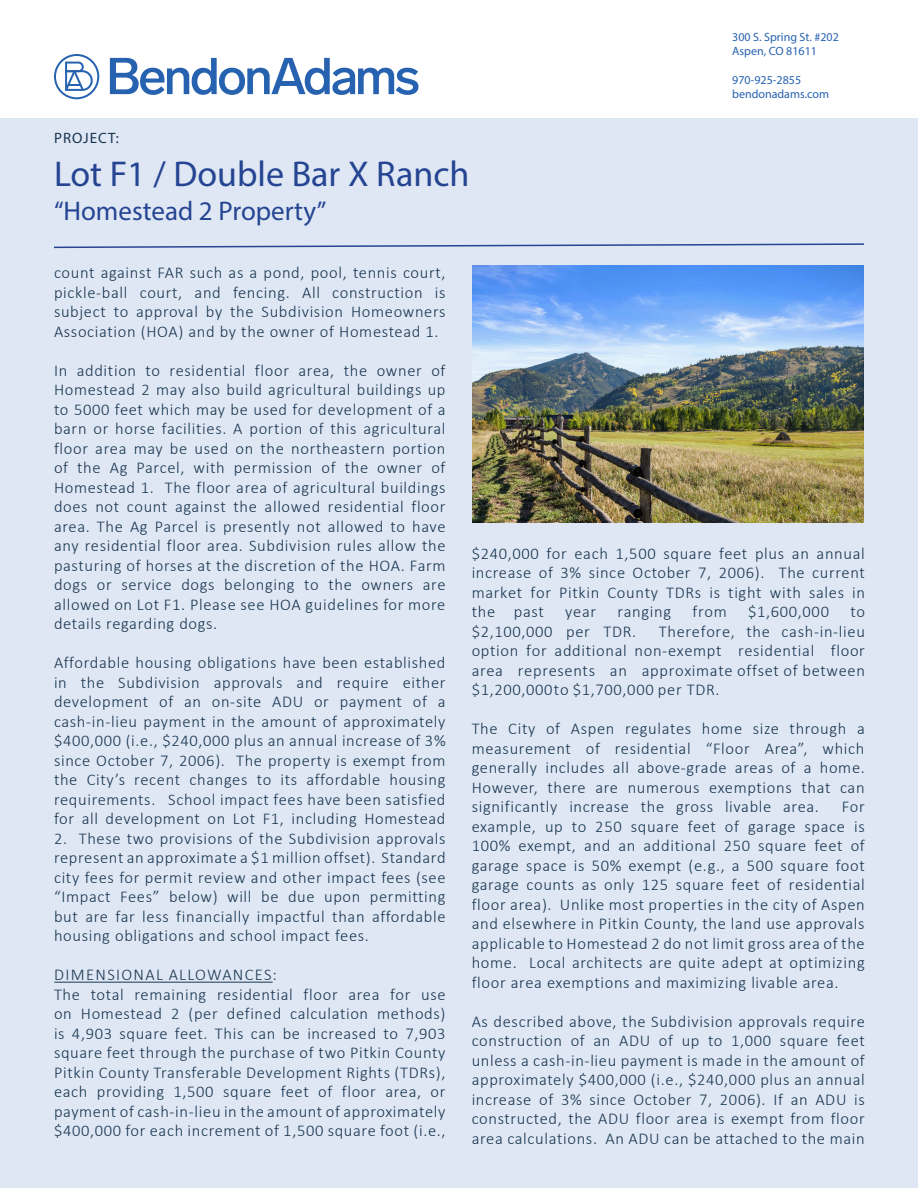
<style>
.page{position:relative;width:918px;height:1188px;background:#fff}
.page>*{position:absolute;margin:0;border:0;box-sizing:border-box;transform-origin:0 0}
.t1{font:36px "Myriad Pro";color:#253f8e}
.t2{font:27px "Myriad Pro";color:#253f8e}
.t3{font:300 16.5px/19.5px "Calibri";letter-spacing:.04em;color:#182e42;text-align:justify}
.t4{font:300 16.5px "Calibri";letter-spacing:.08em;color:#182e42}
.t5{font:15px "Myriad Pro";letter-spacing:.06em;color:#182e42}
.t6{font:12px "Myriad Pro";color:#2662af}
</style>
<div class="page">
<svg style="left:54px;top:54px;width:45px;height:45px"></svg>
<svg style="left:110px;top:58px;width:309px;height:37px"></svg>
<div style="left:0;top:119px;width:918px;height:1069px;background:#dee7f3"></div>
<img style="left:472px;top:266px;width:392px;height:257px">
<p class="t5" style="left:54px;top:128px;width:66px">PROJECT:</p>
<p class="t1" style="left:54px;top:152px;width:417px">Lot F1 / Double Bar X Ranch</p>
<p class="t2" style="left:54px;top:195px;width:274px">“Homestead 2 Property”</p>
<p class="t6" style="left:732px;top:29px;width:108px">300 S. Spring St. #202</p>
<p class="t6" style="left:732px;top:44px;width:86px">Aspen, CO 81611</p>
<p class="t6" style="left:732px;top:73px;width:70px">970-925-2855</p>
<p class="t6" style="left:732px;top:87px;width:98px">bendonadams.com</p>
<p class="t3" style="left:54px;top:263px;width:393px">count against FAR such as a pond, pool, tennis court, pickle-ball court, and fencing. All construction is subject to approval by the Subdivision Homeowners Association (HOA) and by the owner of Homestead 1.</p>
<p class="t3" style="left:54px;top:360px;width:393px">In addition to residential floor area, the owner of Homestead 2 may also build agricultural buildings up to 5000 feet which may be used for development of a barn or horse facilities. A portion of this agricultural floor area may be used on the northeastern portion of the Ag Parcel, with permission of the owner of Homestead 1. The floor area of agricultural buildings does not count against the allowed residential floor area. The Ag Parcel is presently not allowed to have any residential floor area. Subdivision rules allow the pasturing of horses at the discretion of the HOA. Farm dogs or service dogs belonging to the owners are allowed on Lot F1. Please see HOA guidelines for more details regarding dogs.</p>
<p class="t3" style="left:54px;top:653px;width:393px">Affordable housing obligations have been established in the Subdivision approvals and require either development of an on-site ADU or payment of a cash-in-lieu payment in the amount of approximately $400,000 (i.e., $240,000 plus an annual increase of 3% since October 7, 2006). The property is exempt from the City’s recent changes to its affordable housing requirements. School impact fees have been satisfied for all development on Lot F1, including Homestead</p>
<p class="t3" style="left:54px;top:828px;width:393px">2. These two provisions of the Subdivision approvals represent an approximate a $1 million offset). Standard city fees for permit review and other impact fees (see “Impact Fees” below) will be due upon permitting but are far less financially impactful than affordable housing obligations and school impact fees.</p>
<p class="t4" style="left:54px;top:964px;width:224px">DIMENSIONAL ALLOWANCES:</p>
<p class="t3" style="left:54px;top:984px;width:393px">The total remaining residential floor area for use on Homestead 2 (per defined calculation methods) is 4,903 square feet. This can be increased to 7,903 square feet through the purchase of two Pitkin County Pitkin County Transferable Development Rights (TDRs), each providing 1,500 square feet of floor area, or payment of cash-in-lieu in the amount of approximately $400,000 for each increment of 1,500 square foot (i.e.,</p>
<p class="t3" style="left:472px;top:543px;width:395px">$240,000 for each 1,500 square feet plus an annual increase of 3% since October 7, 2006). The current market for Pitkin County TDRs is tight with sales in the past</p>
<p class="t3" style="left:565px;top:602px;width:32px">year</p>
<p class="t3" style="left:617px;top:602px;width:55px">ranging</p>
<p class="t3" style="left:693px;top:602px;width:36px">from</p>
<p class="t3" style="left:748px;top:602px;width:82px">$1,600,000</p>
<p class="t3" style="left:850px;top:602px;width:16px">to</p>
<p class="t3" style="left:472px;top:621px;width:166px">$2,100,000 per TDR.</p>
<p class="t3" style="left:472px;top:621px;width:395px;text-indent:187px">Therefore, the cash-in-lieu option for additional non-exempt residential floor area represents an approximate offset of between $1,200,000to $1,700,000 per TDR.</p>
<p class="t3" style="left:472px;top:719px;width:395px">The City of Aspen regulates home size through a measurement of residential “Floor Area”, which generally includes all above-grade areas of a home.<br>However, there are numerous exemptions that can significantly increase the gross livable area.</p>
<p class="t3" style="left:472px;top:797px;width:395px;text-indent:370px">For example, up to 250 square feet of garage space is 100% exempt, and an additional 250 square feet of garage space is 50% exempt (e.g., a 500 square foot garage counts as only 125 square feet of residential floor area). Unlike most properties in the city of Aspen and elsewhere in Pitkin County, the land use approvals applicable to Homestead 2 do not limit gross area of the home. Local architects are quite adept at optimizing floor area exemptions and maximizing livable area.</p>
<p class="t3" style="left:472px;top:1011px;width:395px">As described above, the Subdivision approvals require construction of an ADU of up to 1,000 square feet unless a cash-in-lieu payment is made in the amount of approximately $400,000 (i.e., $240,000 plus an annual increase of 3% since October 7, 2006). If an ADU is constructed, the ADU floor area is exempt from floor area calculations. An ADU can be attached to the main</p>
</div>
